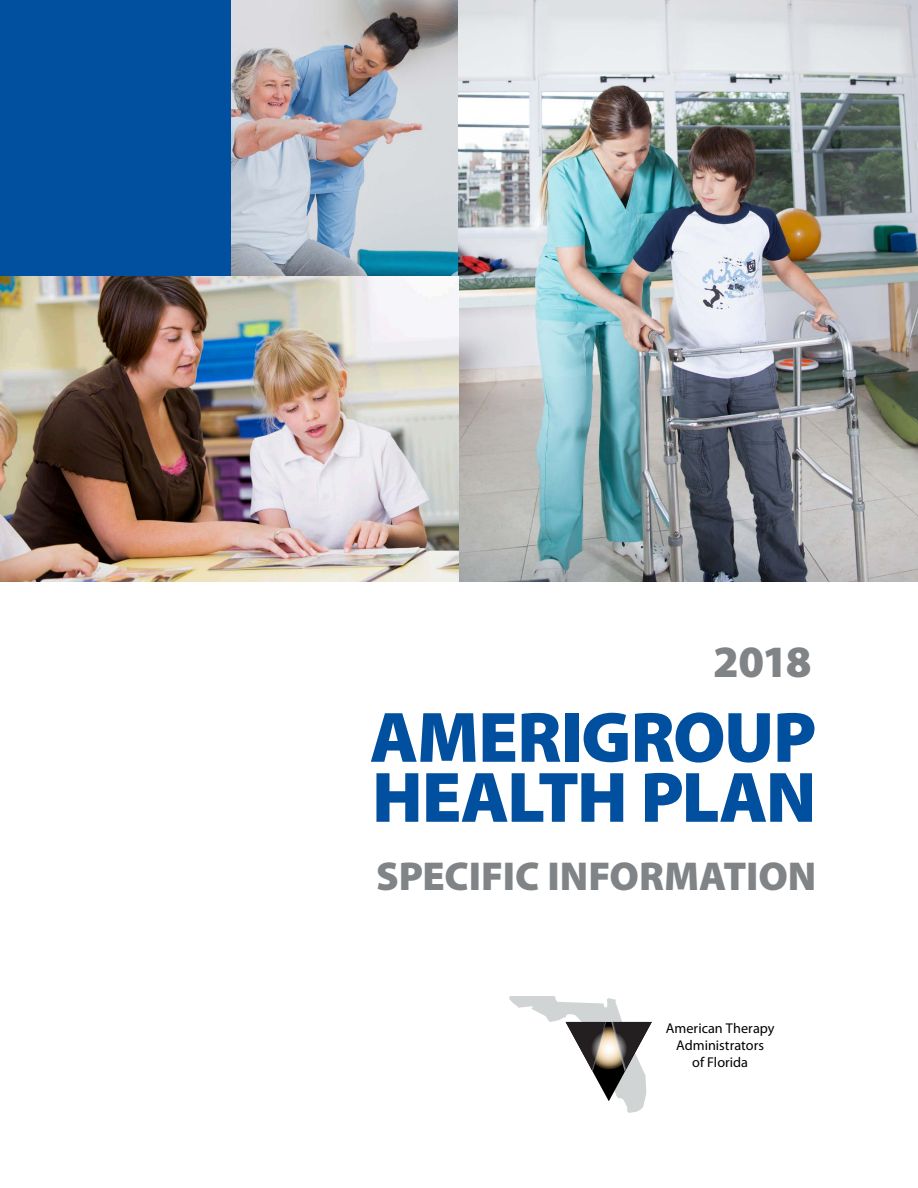
<style>
.page{position:relative;width:918px;height:1188px;background:#fff}
.page>*{position:absolute;margin:0;border:0;box-sizing:border-box;transform-origin:0 0}
.t1{font:900 72px "Myriad Pro";letter-spacing:-.02em;color:#01509f}
.t2{font:900 45px "Myriad Pro";color:#818486}
.t3{font:900 40.5px "Myriad Pro";letter-spacing:-.005em;color:#818486}
.t4{font:14.25px "Myriad Pro";color:#000}
</style>
<div class="page">
<img style="left:230px;top:0;width:229px;height:276px">
<div style="left:0;top:0;width:230px;height:276px;background:#01509f"></div>
<img style="left:459px;top:0;width:459px;height:581px">
<img style="left:1px;top:276px;width:458px;height:305px">
<svg style="left:509px;top:996px;width:143px;height:117px"></svg>
<svg style="left:591px;top:1030px;width:36px;height:37px"></svg>
<p class="t2" style="left:713px;top:636px;width:100px">2018</p>
<p class="t1" style="left:370px;top:697px;width:448px">AMERIGROUP</p>
<p class="t1" style="left:372px;top:757px;width:446px">HEALTH PLAN</p>
<p class="t3" style="left:376px;top:853px;width:442px">SPECIFIC INFORMATION</p>
<p class="t4" style="left:666px;top:1019px;width:110px">American Therapy</p>
<p class="t4" style="left:676px;top:1036px;width:89px">Administrators</p>
<p class="t4" style="left:692px;top:1053px;width:57px">of Florida</p>
</div>
